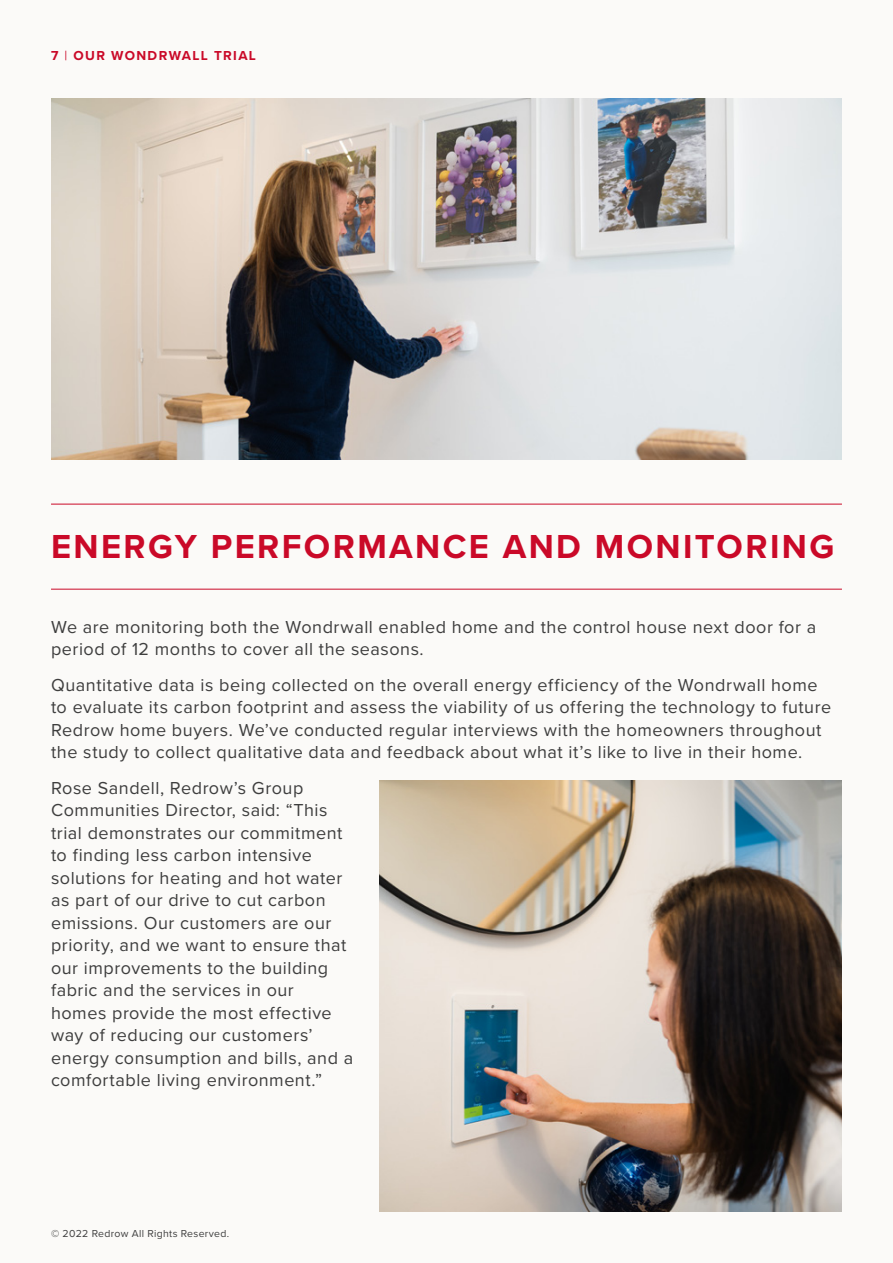
<style>
.page{position:relative;width:893px;height:1263px;background:#fbfaf8}
.page>*{position:absolute;margin:0;border:0;box-sizing:border-box;transform-origin:0 0}
.t1{font:700 34.5px "Proxima Nova";letter-spacing:.07em;color:#ca0928}
.t2{font:18px/22.5px "Proxima Nova";letter-spacing:.03em;color:#3e3e3e}
.t3{font:700 13.5px "Proxima Nova";letter-spacing:.1em;color:#ca0928}
.t4{font:10.5px "Proxima Nova";letter-spacing:.03em;color:#3e3e3e}
.s1{font-weight:400}
</style>
<div class="page">
<hr style="left:51px;top:589px;width:791px;height:1px;background:#ca0928">
<hr style="left:51px;top:504px;width:791px;height:1px;background:#ca0928">
<img style="left:51px;top:98px;width:791px;height:361px">
<img style="left:379px;top:780px;width:463px;height:432px">
<p class="t3" style="left:51px;top:45px;width:206px">7 <span class="s1">|</span> OUR WONDRWALL TRIAL</p>
<h1 class="t1" style="left:51px;top:520px;width:785px">ENERGY PERFORMANCE AND MONITORING</h1>
<p class="t2" style="left:51px;top:615px;width:767px">We are monitoring both the Wondrwall enabled home and the control house next door for a period of 12 months to cover all the seasons.</p>
<p class="t2" style="left:51px;top:673px;width:782px">Quantitative data is being collected on the overall energy efficiency of the Wondrwall home to evaluate its carbon footprint and assess the viability of us offering the technology to future Redrow home buyers. We’ve conducted regular interviews with the homeowners throughout the study to collect qualitative data and feedback about what it’s like to live in their home.</p>
<p class="t2" style="left:51px;top:775px;width:304px">Rose Sandell, Redrow’s Group Communities Director, said: “This trial demonstrates our commitment to finding less carbon intensive solutions for heating and hot water as part of our drive to cut carbon emissions. Our customers are our priority, and we want to ensure that our improvements to the building fabric and the services in our homes provide the most effective way of reducing our customers’ energy consumption and bills, and a comfortable living environment.”</p>
<p class="t4" style="left:51px;top:1226px;width:180px">© 2022 Redrow All Rights Reserved.</p>
</div>
